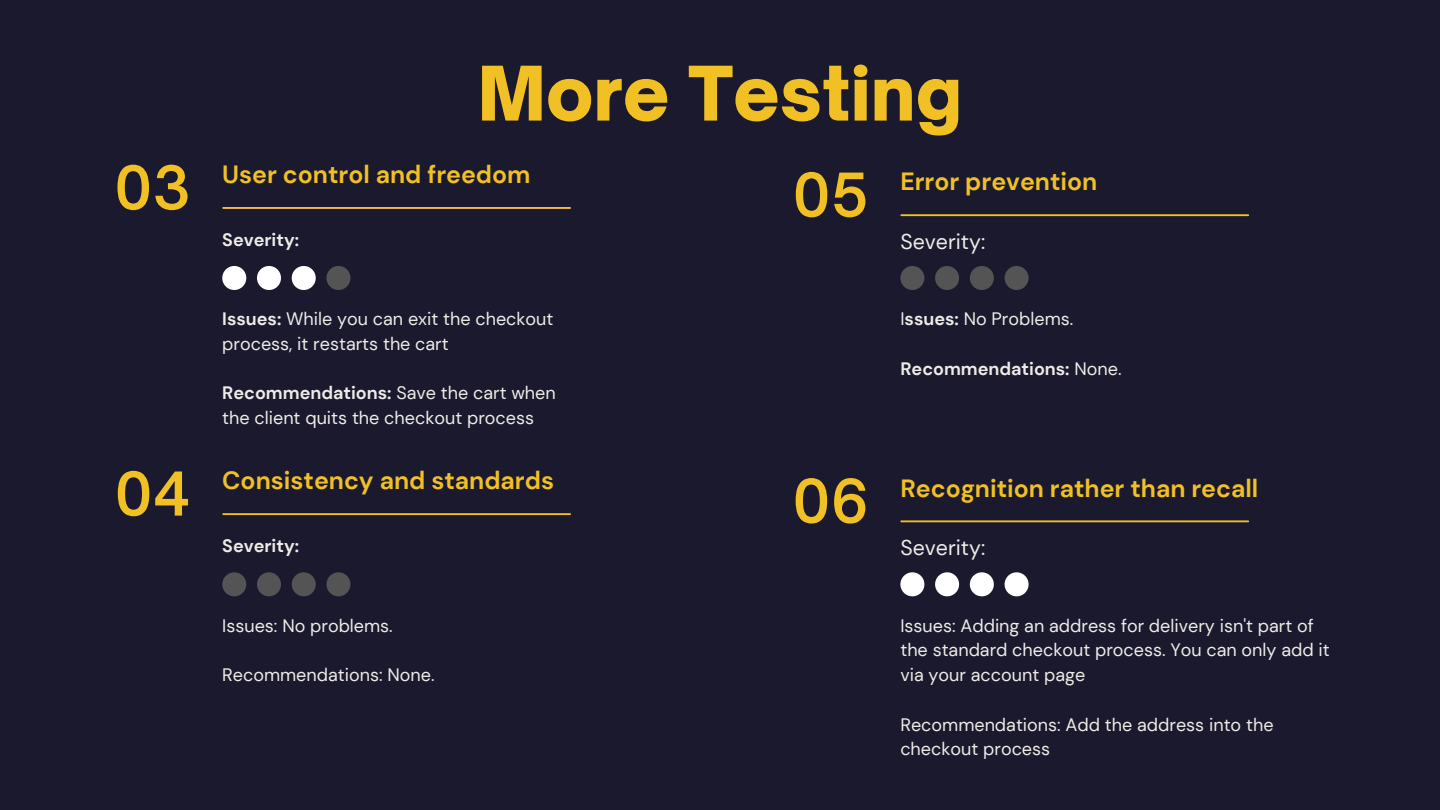
<style>
.page{position:relative;width:1440px;height:810px;background:#1a192e}
.page>*{position:absolute;margin:0;border:0;box-sizing:border-box;transform-origin:0 0}
.t1{font:900 71.9px "Open Sauce One";color:#f1c024}
.t2{font:600 57.8px "Open Sauce One";color:#f1c024}
.t3{font:700 24.9px "DM Sans";color:#f1c024}
.t4{font:21.3px "DM Sans";color:#efece7}
.t5{font:18px/24.8px "DM Sans";color:#efece7}
.t6{font:700 18px "DM Sans";color:#efece7}
.s1{font-weight:700}
.s2{font-weight:400}
</style>
<div class="page">
<hr style="left:223px;top:207px;width:347px;height:2px;background:#f9c041">
<hr style="left:223px;top:513px;width:347px;height:2px;background:#f1c024">
<hr style="left:901px;top:214px;width:347px;height:2px;background:#f1c024">
<hr style="left:901px;top:521px;width:347px;height:1px;background:#f1c024">
<svg style="left:222px;top:266px;width:24px;height:24px"></svg>
<svg style="left:222px;top:572px;width:24px;height:24px"></svg>
<svg style="left:900px;top:572px;width:24px;height:24px"></svg>
<svg style="left:900px;top:266px;width:24px;height:24px"></svg>
<svg style="left:257px;top:266px;width:24px;height:24px"></svg>
<svg style="left:257px;top:572px;width:24px;height:24px"></svg>
<svg style="left:935px;top:572px;width:24px;height:24px"></svg>
<svg style="left:935px;top:266px;width:24px;height:24px"></svg>
<svg style="left:292px;top:266px;width:24px;height:24px"></svg>
<svg style="left:292px;top:572px;width:24px;height:24px"></svg>
<svg style="left:970px;top:572px;width:24px;height:24px"></svg>
<svg style="left:970px;top:266px;width:24px;height:24px"></svg>
<svg style="left:326px;top:266px;width:24px;height:24px"></svg>
<svg style="left:326px;top:572px;width:24px;height:24px"></svg>
<svg style="left:1005px;top:572px;width:24px;height:24px"></svg>
<svg style="left:1005px;top:266px;width:24px;height:24px"></svg>
<h1 class="t1" style="left:478px;top:49px;width:486px">More Testing</h1>
<h2 class="t2" style="left:114px;top:152px;width:78px">03</h2>
<h3 class="t3" style="left:222px;top:159px;width:310px">User control and freedom</h3>
<p class="t6" style="left:222px;top:228px;width:78px">Severity:</p>
<p class="t5" style="left:222px;top:307px;width:333px"><span class="s1">Issues:</span> While you can exit the checkout process, it restarts the cart</p>
<p class="t5" style="left:222px;top:381px;width:335px"><span class="s1">Recommendations:</span> Save the cart when the client quits the checkout process</p>
<h2 class="t2" style="left:114px;top:458px;width:78px">04</h2>
<h3 class="t3" style="left:222px;top:465px;width:333px">Consistency and standards</h3>
<h2 class="t2" style="left:792px;top:159px;width:78px">05</h2>
<h3 class="t3" style="left:900px;top:166px;width:198px">Error prevention</h3>
<p class="t4" style="left:900px;top:227px;width:86px">Severity:</p>
<p class="t5" style="left:900px;top:307px;width:174px">I<span class="s1">ssues:</span> No Problems.</p>
<p class="t6" style="left:900px;top:357px;width:223px">Recommendations: <span class="s2">None.</span></p>
<h2 class="t2" style="left:792px;top:465px;width:78px">06</h2>
<h3 class="t3" style="left:900px;top:472px;width:359px">Recognition rather than recall</h3>
<p class="t6" style="left:222px;top:534px;width:78px">Severity:</p>
<p class="t4" style="left:900px;top:534px;width:86px">Severity:</p>
<p class="t5" style="left:222px;top:613px;width:172px">Issues: No problems.</p>
<p class="t5" style="left:222px;top:662px;width:214px">Recommendations: None.</p>
<p class="t5" style="left:900px;top:613px;width:431px">Issues: Adding an address for delivery isn't part of the standard checkout process. You can only add it via your account page</p>
<p class="t5" style="left:900px;top:712px;width:375px">Recommendations: Add the address into the checkout process</p>
</div>
